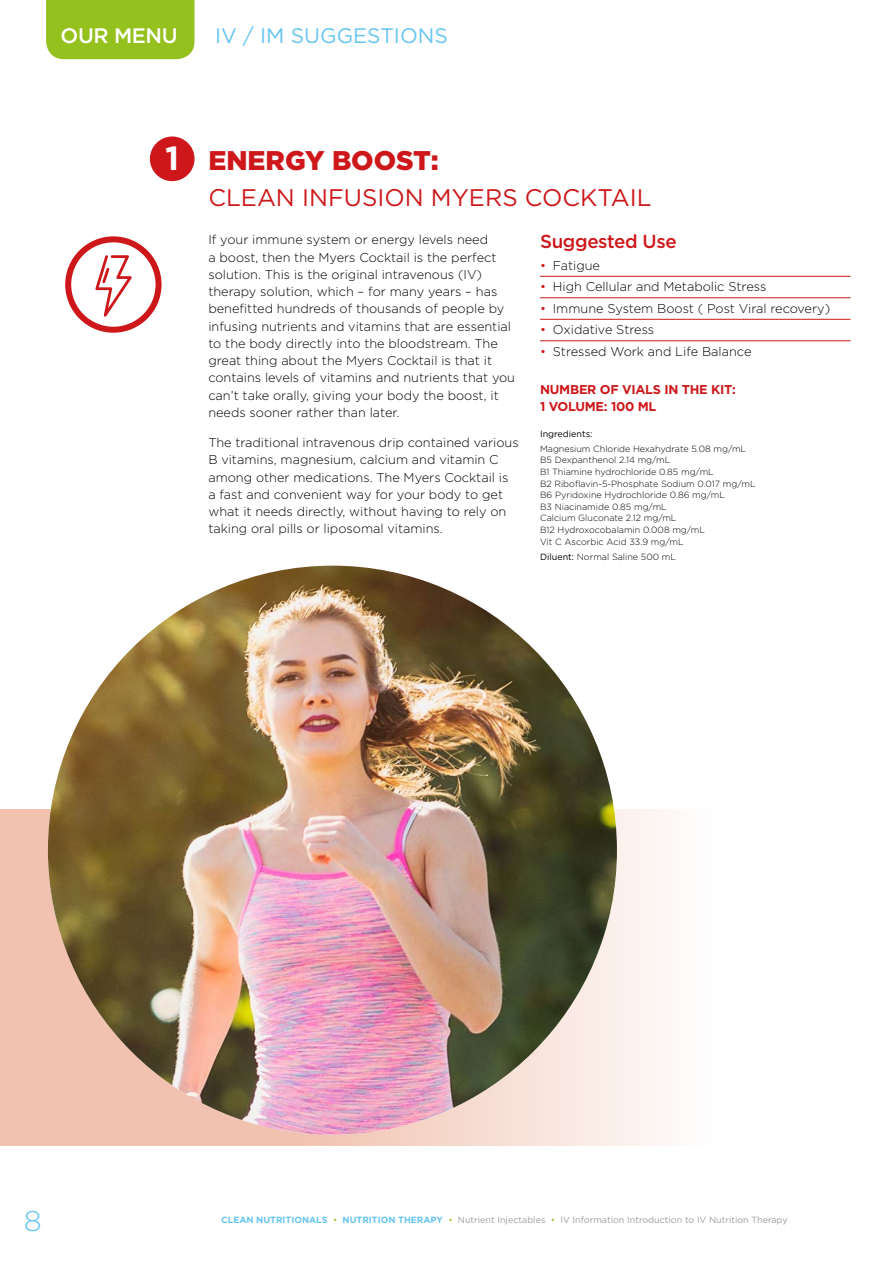
<style>
.page{position:relative;width:893px;height:1263px;background:#fff}
.page>*{position:absolute;margin:0;border:0;box-sizing:border-box;transform-origin:0 0}
.t1{font:700 33.45px "Gotham";color:#fff}
.t2{font:300 28.5px "Gotham";color:#66c5f1}
.t3{font:900 27px "Gotham";color:#cd171a}
.t4{font:24px "Gotham";color:#cd171a}
.t5{font:21px "Gotham";color:#66c5f1}
.t6{font:500 18.75px "Gotham";letter-spacing:-.02em;color:#cd171a}
.t7{font:300 12.75px/17.2px "Gotham";color:#000}
.t8{font:700 12.75px/17.2px "Gotham";letter-spacing:-.02em;color:#cd171a}
.t9{font:300 9px/11.7px "Gotham";color:#000}
.t10{font:9px "Gotham";color:#9d9d9c}
.t11{font:9px "Gotham";color:#000}
.s1{font-weight:500;color:#fff}
.s2{color:#cd171a}
.s3{font-weight:400}
.s4{font-weight:700;color:#66c5f1}
.s5{font-weight:300;color:#95c11f}
</style>
<div class="page">
<hr style="left:540px;top:276px;width:310px;height:1px;background:#cd171a">
<hr style="left:540px;top:297px;width:310px;height:1px;background:#cd171a">
<hr style="left:540px;top:319px;width:310px;height:1px;background:#cd171a">
<hr style="left:540px;top:341px;width:310px;height:1px;background:#cd171a">
<div style="left:150px;top:136px;width:45px;height:45px;background:#cd171a;border-radius:50%"></div>
<div style="left:46px;top:0;width:149px;height:59px;background:#95c11f"></div>
<svg style="left:0;top:809px;width:663px;height:336px;fill:#f1c2af"></svg>
<img style="left:48px;top:566px;width:569px;height:569px;border-radius:284px">
<svg style="left:68px;top:239px;width:91px;height:91px"></svg>
<div style="left:65px;top:236px;width:97px;height:97px;border:6px solid #cd171a;border-radius:50%"></div>
<svg style="left:95px;top:255px;width:37px;height:62px"></svg>
<h3 class="t5" style="left:61px;top:22px;width:389px"><span class="s1">OUR MENU</span> IV / IM SUGGESTIONS</h3>
<h1 class="t1" style="left:165px;top:136px;width:16px">1</h1>
<h3 class="t3" style="left:208px;top:142px;width:232px">ENERGY BOOST:</h3>
<h3 class="t4" style="left:208px;top:182px;width:445px">CLEAN INFUSION MYERS COCKTAIL</h3>
<p class="t7" style="left:208px;top:231px;width:308px">If your immune system or energy levels need<br>a boost, then the Myers Cocktail is the perfect solution. This is the original intravenous (IV) therapy solution, which – for many years – has benefitted hundreds of thousands of people by infusing nutrients and vitamins that are essential to the body directly into the bloodstream. The great thing about the Myers Cocktail is that it contains levels of vitamins and nutrients that you can’t take orally, giving your body the boost, it needs sooner rather than later.</p>
<p class="t7" style="left:208px;top:433px;width:312px">The traditional intravenous drip contained various B vitamins, magnesium, calcium and vitamin C among other medications. The Myers Cocktail is a fast and convenient way for your body to get what it needs directly, without having to rely on taking oral pills or liposomal vitamins.</p>
<h3 class="t6" style="left:540px;top:229px;width:138px">Suggested Use</h3>
<p class="t7" style="left:540px;top:256px;width:62px"><span class="s2">•</span> Fatigue</p>
<p class="t7" style="left:540px;top:278px;width:228px"><span class="s2">•</span> High Cellular and Metabolic Stress</p>
<p class="t7" style="left:540px;top:299px;width:292px"><span class="s2">•</span> Immune System Boost ( Post Viral recovery)</p>
<p class="t7" style="left:540px;top:321px;width:116px"><span class="s2">•</span> Oxidative Stress</p>
<p class="t7" style="left:540px;top:342px;width:213px"><span class="s2">•</span> Stressed Work and Life Balance</p>
<p class="t8" style="left:540px;top:381px;width:197px">NUMBER OF VIALS IN THE KIT:<br>1 VOLUME: 100 ML</p>
<p class="t11" style="left:540px;top:428px;width:54px">Ingredients:</p>
<p class="t9" style="left:540px;top:442px;width:217px">Magnesium Chloride Hexahydrate 5.08 mg/mL B5 Dexpanthenol 2.14 mg/mL<br>B1 Thiamine hydrochloride 0.85 mg/mL<br>B2 Riboflavin-5-Phosphate Sodium 0.017 mg/mL B6 Pyridoxine Hydrochloride 0.86 mg/mL<br>B3 Niacinamide 0.85 mg/mL<br>Calcium Gluconate 2.12 mg/mL<br>B12 Hydroxocobalamin 0.008 mg/mL<br>Vit C Ascorbic Acid 33.9 mg/mL</p>
<p class="t9" style="left:540px;top:550px;width:137px"><span class="s3">Diluent:</span> Normal Saline 500 mL</p>
<h2 class="t2" style="left:24px;top:1202px;width:19px">8</h2>
<p class="t10" style="left:221px;top:1214px;width:568px"><span class="s4">CLEAN NUTRITIONALS</span> <span class="s5">•</span> <span class="s4">NUTRITION THERAPY</span> <span class="s5">•</span> Nutrient Injectables <span class="s5">•</span> IV Information Introduction to IV Nutrition Therapy</p>
</div>
